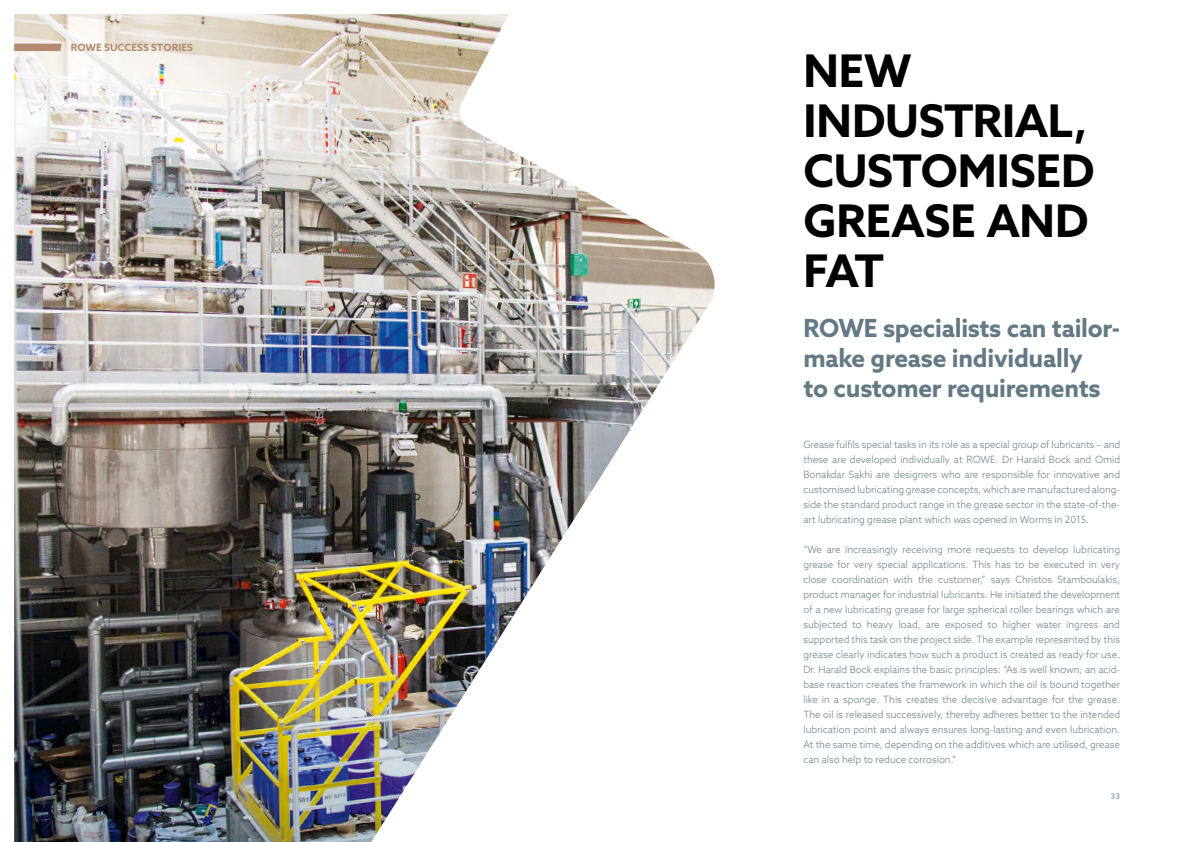
<style>
.page{position:relative;width:1191px;height:842px;background:#fff}
.page>*{position:absolute;margin:0;border:0;box-sizing:border-box;transform-origin:0 0}
.t1{font:700 45px/50px "Azo Sans";letter-spacing:-.005em;color:#000}
.t2{font:700 25px/30px "Azo Sans";letter-spacing:-.01em;color:#647984}
.t3{font:300 10px/15px "Azo Sans";color:#647984;text-align:justify}
.t4{font:700 10px "Azo Sans";letter-spacing:.015em;color:#b38b70}
.t5{font:700 8px "Azo Sans";color:#9eafb8}
</style>
<div class="page">
<img style="left:14px;top:14px;width:701px;height:828px">
<p class="t4" style="left:71px;top:41px;width:124px">ROWE SUCCESS STORIES</p>
<h1 class="t1" style="left:803px;top:45px;width:293px">NEW<br>INDUSTRIAL,<br>CUSTOMISED<br>GREASE AND<br>FAT</h1>
<h2 class="t2" style="left:803px;top:313px;width:318px">ROWE specialists can tailor&shy;make grease individually<br>to customer requirements</h2>
<p class="t3" style="left:803px;top:436px;width:318px">Grease fulfils special tasks in its role as a special group of lubricants – and these are developed individually at ROWE. Dr Harald Bock and Omid Bonakdar Sakhi are designers who are responsible for innovative and customised lubricating grease concepts, which are manufactured along&shy;side the standard product range in the grease sector in the state-of-the&shy;art lubricating grease plant which was opened in Worms in 2015.</p>
<p class="t3" style="left:803px;top:541px;width:318px">“We are increasingly receiving more requests to develop lubricating grease for very special applications. This has to be executed in very close coordination with the customer,” says Christos Stamboulakis, product manager for industrial lubricants. He initiated the development of a new lubricating grease for large spherical roller bearings which are subjected to heavy load, are exposed to higher water ingress and supported this task on the project side. The example represented by this grease clearly indicates how such a product is created as ready for use.<br>Dr. Harald Bock explains the basic principles: “As is well known, an acid&shy;base reaction creates the framework in which the oil is bound together like in a sponge. This creates the decisive advantage for the grease.<br>The oil is released successively, thereby adheres better to the intended lubrication point and always ensures long-lasting and even lubrication.<br>At the same time, depending on the additives which are utilised, grease can also help to reduce corrosion.”</p>
<p class="t5" style="left:1111px;top:791px;width:11px">33</p>
</div>
